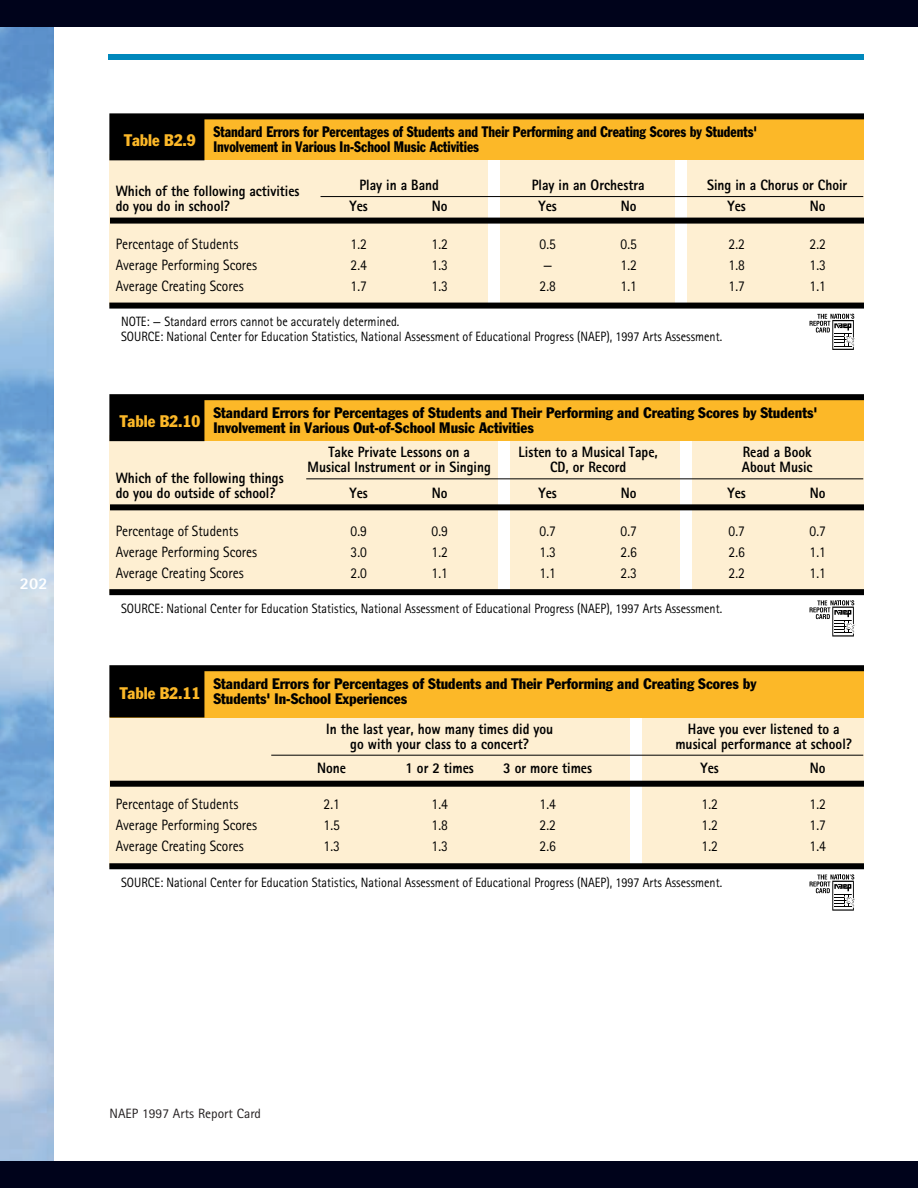
<style>
.page{position:relative;width:918px;height:1188px;background:#fff}
.page>*{position:absolute;margin:0;border:0;box-sizing:border-box;transform-origin:0 0}
.t1{font:condensed 16.5px "Franklin Gothic";color:#fcb828}
.t2{font:800 16.5px "Rotis Sans Serif";color:#fff}
.t3{font:800 15px/15px "Rotis Sans Serif";color:#000;scale:.9 1}
.t4{font:15px "Rotis Sans Serif";color:#000;scale:.9 1}
.t5{font:condensed 15px/15px "Franklin Gothic";color:#000}
.t6{font:condensed 15px/15px "Franklin Gothic";color:#000;scale:.9 1}
.t7{font:13.5px/14.2px "Rotis Sans Serif";color:#000;scale:.9 1}
.t8{font:13.5px "Rotis Sans Serif";color:#231f20}
</style>
<div class="page">
<img style="left:0;top:27px;width:54px;height:1134px">
<div style="left:0;top:1161px;width:918px;height:27px;background:#00031b"></div>
<div style="left:0;top:0;width:918px;height:27px;background:#00031b"></div>
<div style="left:109px;top:155px;width:755px;height:151px;background:#feefd2"></div>
<div style="left:488px;top:156px;width:12px;height:150px;background:#fff"></div>
<div style="left:676px;top:156px;width:11px;height:150px;background:#fff"></div>
<div style="left:110px;top:218px;width:754px;height:6px;background:#000"></div>
<svg style="left:810px;top:314px;width:45px;height:36px"></svg>
<div style="left:109px;top:303px;width:755px;height:6px;background:#000"></div>
<svg style="left:109px;top:113px;width:755px;height:47px;background:#c08d20"></svg>
<hr style="left:321px;top:196px;width:542px;height:1px;background:#000">
<div style="left:109px;top:435px;width:755px;height:158px;background:#feefd2"></div>
<div style="left:499px;top:437px;width:11px;height:155px;background:#fff"></div>
<div style="left:680px;top:437px;width:12px;height:155px;background:#fff"></div>
<div style="left:110px;top:504px;width:754px;height:6px;background:#000"></div>
<svg style="left:810px;top:600px;width:45px;height:37px"></svg>
<div style="left:109px;top:589px;width:755px;height:6px;background:#000"></div>
<svg style="left:109px;top:394px;width:755px;height:47px;background:#c08c1f"></svg>
<hr style="left:306px;top:478px;width:557px;height:1px;background:#000">
<div style="left:109px;top:712px;width:755px;height:155px;background:#feefd2"></div>
<div style="left:631px;top:713px;width:11px;height:153px;background:#fff"></div>
<div style="left:110px;top:781px;width:754px;height:6px;background:#000"></div>
<svg style="left:810px;top:874px;width:45px;height:37px"></svg>
<div style="left:109px;top:863px;width:755px;height:6px;background:#000"></div>
<svg style="left:109px;top:666px;width:755px;height:52px;background:#c6901f"></svg>
<hr style="left:271px;top:755px;width:592px;height:1px;background:#000">
<div style="left:108px;top:54px;width:756px;height:6px;background:#0088bc"></div>
<p class="t2" style="left:20px;top:578px;width:29px">202</p>
<p class="t1" style="left:124px;top:135px;width:73px">Table B2.9</p>
<p class="t6" style="left:213px;top:126px;width:606px">Standard Errors for Percentages of Students and Their Performing and Creating Scores by Students'<br>Involvement in Various In-School Music Activities</p>
<p class="t3" style="left:359px;top:179px;width:90px">Play in a Band</p>
<p class="t3" style="left:532px;top:179px;width:127px">Play in an Orchestra</p>
<p class="t3" style="left:707px;top:179px;width:157px">Sing in a Chorus or Choir</p>
<p class="t3" style="left:116px;top:185px;width:206px">Which of the following activities do you do in school?</p>
<p class="t3" style="left:349px;top:200px;width:22px">Yes</p>
<p class="t3" style="left:432px;top:200px;width:19px">No</p>
<p class="t3" style="left:538px;top:200px;width:22px">Yes</p>
<p class="t3" style="left:621px;top:200px;width:19px">No</p>
<p class="t3" style="left:727px;top:200px;width:22px">Yes</p>
<p class="t3" style="left:810px;top:200px;width:19px">No</p>
<p class="t4" style="left:116px;top:238px;width:138px">Percentage of Students</p>
<p class="t4" style="left:351px;top:238px;width:20px">1.2</p>
<p class="t4" style="left:432px;top:238px;width:20px">1.2</p>
<p class="t4" style="left:540px;top:238px;width:20px">0.5</p>
<p class="t4" style="left:621px;top:238px;width:20px">0.5</p>
<p class="t4" style="left:729px;top:238px;width:20px">2.2</p>
<p class="t4" style="left:810px;top:238px;width:20px">2.2</p>
<p class="t4" style="left:116px;top:259px;width:159px">Average Performing Scores</p>
<p class="t4" style="left:351px;top:259px;width:20px">2.4</p>
<p class="t4" style="left:432px;top:259px;width:20px">1.3</p>
<p class="t4" style="left:543px;top:259px;width:12px">—</p>
<p class="t4" style="left:621px;top:259px;width:20px">1.2</p>
<p class="t4" style="left:729px;top:259px;width:20px">1.8</p>
<p class="t4" style="left:810px;top:259px;width:20px">1.3</p>
<p class="t4" style="left:116px;top:280px;width:144px">Average Creating Scores</p>
<p class="t4" style="left:351px;top:280px;width:20px">1.7</p>
<p class="t4" style="left:432px;top:280px;width:20px">1.3</p>
<p class="t4" style="left:540px;top:280px;width:20px">2.8</p>
<p class="t4" style="left:621px;top:280px;width:20px">1.1</p>
<p class="t4" style="left:729px;top:280px;width:20px">1.7</p>
<p class="t4" style="left:810px;top:280px;width:20px">1.1</p>
<p class="t7" style="left:121px;top:316px;width:669px">NOTE: — Standard errors cannot be accurately determined.<br>SOURCE: National Center for Education Statistics, National Assessment of Educational Progress (NAEP), 1997 Arts Assessment.</p>
<p class="t1" style="left:120px;top:415px;width:82px">Table B2.10</p>
<p class="t5" style="left:213px;top:406px;width:606px">Standard Errors for Percentages of Students and Their Performing and Creating Scores by Students'<br>Involvement in Various Out-of-School Music Activities</p>
<p class="t3" style="left:328px;top:446px;width:159px">Take Private Lessons on a</p>
<p class="t3" style="left:519px;top:446px;width:156px">Listen to a Musical Tape,</p>
<p class="t3" style="left:743px;top:446px;width:78px">Read a Book</p>
<p class="t3" style="left:308px;top:461px;width:205px">Musical Instrument or in Singing</p>
<p class="t3" style="left:550px;top:461px;width:86px">CD, or Record</p>
<p class="t3" style="left:742px;top:461px;width:80px">About Music</p>
<p class="t3" style="left:116px;top:472px;width:188px">Which of the following things do you do outside of school?</p>
<p class="t3" style="left:349px;top:487px;width:22px">Yes</p>
<p class="t3" style="left:432px;top:487px;width:19px">No</p>
<p class="t3" style="left:538px;top:487px;width:22px">Yes</p>
<p class="t3" style="left:621px;top:487px;width:19px">No</p>
<p class="t3" style="left:727px;top:487px;width:22px">Yes</p>
<p class="t3" style="left:810px;top:487px;width:19px">No</p>
<p class="t4" style="left:116px;top:525px;width:138px">Percentage of Students</p>
<p class="t4" style="left:351px;top:525px;width:20px">0.9</p>
<p class="t4" style="left:432px;top:525px;width:20px">0.9</p>
<p class="t4" style="left:540px;top:525px;width:20px">0.7</p>
<p class="t4" style="left:621px;top:525px;width:20px">0.7</p>
<p class="t4" style="left:729px;top:525px;width:20px">0.7</p>
<p class="t4" style="left:810px;top:525px;width:20px">0.7</p>
<p class="t4" style="left:116px;top:546px;width:159px">Average Performing Scores</p>
<p class="t4" style="left:351px;top:546px;width:20px">3.0</p>
<p class="t4" style="left:432px;top:546px;width:20px">1.2</p>
<p class="t4" style="left:540px;top:546px;width:20px">1.3</p>
<p class="t4" style="left:621px;top:546px;width:20px">2.6</p>
<p class="t4" style="left:729px;top:546px;width:20px">2.6</p>
<p class="t4" style="left:810px;top:546px;width:20px">1.1</p>
<p class="t4" style="left:116px;top:567px;width:144px">Average Creating Scores</p>
<p class="t4" style="left:351px;top:567px;width:20px">2.0</p>
<p class="t4" style="left:432px;top:567px;width:20px">1.1</p>
<p class="t4" style="left:540px;top:567px;width:20px">1.1</p>
<p class="t4" style="left:621px;top:567px;width:20px">2.3</p>
<p class="t4" style="left:729px;top:567px;width:20px">2.2</p>
<p class="t4" style="left:810px;top:567px;width:20px">1.1</p>
<p class="t7" style="left:121px;top:603px;width:669px">SOURCE: National Center for Education Statistics, National Assessment of Educational Progress (NAEP), 1997 Arts Assessment.</p>
<p class="t1" style="left:120px;top:687px;width:82px">Table B2.11</p>
<p class="t5" style="left:213px;top:677px;width:544px">Standard Errors for Percentages of Students and Their Performing and Creating Scores by<br>Students' In-School Experiences</p>
<p class="t3" style="left:326px;top:723px;width:254px">In the last year, how many times did you</p>
<p class="t3" style="left:688px;top:723px;width:170px">Have you ever listened to a</p>
<p class="t3" style="left:350px;top:738px;width:200px">go with your class to a concert?</p>
<p class="t3" style="left:675px;top:738px;width:198px">musical performance at school?</p>
<p class="t3" style="left:317px;top:762px;width:34px">None</p>
<p class="t3" style="left:405px;top:762px;width:78px">1 or 2 times</p>
<p class="t3" style="left:503px;top:762px;width:100px">3 or more times</p>
<p class="t3" style="left:700px;top:762px;width:22px">Yes</p>
<p class="t3" style="left:810px;top:762px;width:19px">No</p>
<p class="t4" style="left:116px;top:799px;width:138px">Percentage of Students</p>
<p class="t4" style="left:324px;top:799px;width:20px">2.1</p>
<p class="t4" style="left:432px;top:799px;width:20px">1.4</p>
<p class="t4" style="left:540px;top:799px;width:20px">1.4</p>
<p class="t4" style="left:702px;top:799px;width:20px">1.2</p>
<p class="t4" style="left:810px;top:799px;width:20px">1.2</p>
<p class="t4" style="left:116px;top:820px;width:159px">Average Performing Scores</p>
<p class="t4" style="left:324px;top:820px;width:20px">1.5</p>
<p class="t4" style="left:432px;top:820px;width:20px">1.8</p>
<p class="t4" style="left:540px;top:820px;width:20px">2.2</p>
<p class="t4" style="left:702px;top:820px;width:20px">1.2</p>
<p class="t4" style="left:810px;top:820px;width:20px">1.7</p>
<p class="t4" style="left:116px;top:841px;width:144px">Average Creating Scores</p>
<p class="t4" style="left:324px;top:841px;width:20px">1.3</p>
<p class="t4" style="left:432px;top:841px;width:20px">1.3</p>
<p class="t4" style="left:540px;top:841px;width:20px">2.6</p>
<p class="t4" style="left:702px;top:841px;width:20px">1.2</p>
<p class="t4" style="left:810px;top:841px;width:20px">1.4</p>
<p class="t7" style="left:121px;top:877px;width:669px">SOURCE: National Center for Education Statistics, National Assessment of Educational Progress (NAEP), 1997 Arts Assessment.</p>
<p class="t8" style="left:110px;top:1108px;width:153px">NAEP 1997 Arts Report Card</p>
</div>
